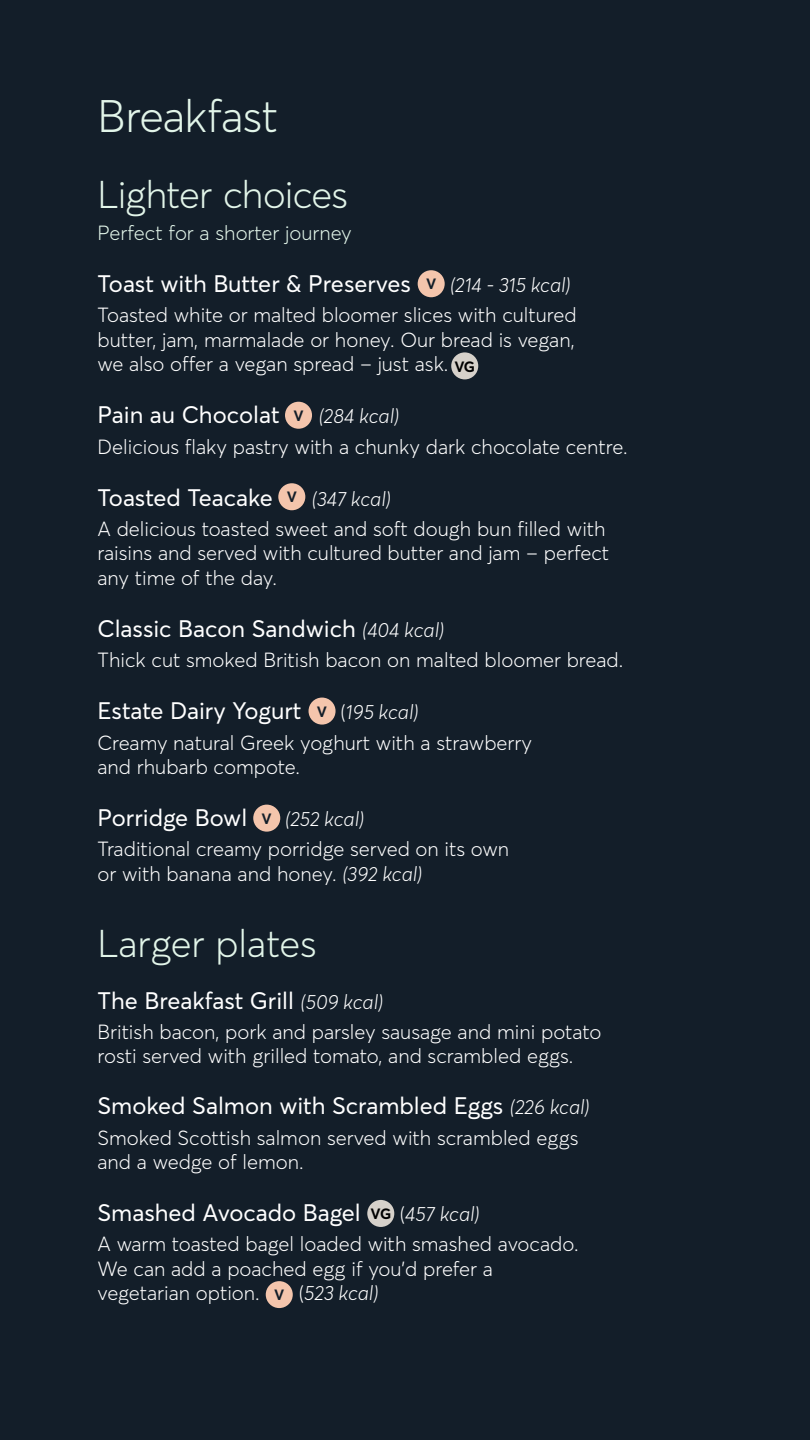
<style>
.page{position:relative;width:810px;height:1440px;background:#131e29}
.page>*{position:absolute;margin:0;border:0;box-sizing:border-box;transform-origin:0 0}
.t1{font:300 45px "Averta";letter-spacing:-.015em;color:#e2f5e9}
.t2{font:300 38.25px "Averta";letter-spacing:-.02em;color:#e2f5e9}
.t3{font:300 38.25px "Averta";color:#e2f5e9}
.t4{font:23.62px "Averta";color:#fff}
.t5{font:300 20.25px/24.3px "Averta";color:#fff}
.t6{font:italic 300 20.25px "Averta";color:#fff}
.t7{font:300 20.25px "Averta";color:#e2f5e9}
.t8{font:700 14.77px "Averta";color:#131e29}
.t9{font:700 14.77px "Averta";color:#000}
.s1{font-weight:300;font-style:italic;font-size:20.25px}
.s2{font-style:italic}
.s3{font-style:normal}
</style>
<div class="page">
<div style="left:367px;top:1200px;width:27px;height:27px;background:#d6d1ca;border-radius:50%"></div>
<div style="left:266px;top:1281px;width:27px;height:27px;background:#f4c5ac;border-radius:50%"></div>
<div style="left:418px;top:270px;width:27px;height:27px;background:#f4c5ac;border-radius:50%"></div>
<div style="left:285px;top:402px;width:27px;height:27px;background:#f4c5ac;border-radius:50%"></div>
<div style="left:278px;top:483px;width:27px;height:27px;background:#f4c5ac;border-radius:50%"></div>
<div style="left:309px;top:698px;width:27px;height:27px;background:#f4c5ac;border-radius:50%"></div>
<div style="left:253px;top:805px;width:27px;height:27px;background:#f4c5ac;border-radius:50%"></div>
<div style="left:451px;top:352px;width:27px;height:27px;background:#d6d1ca;border-radius:50%"></div>
<h1 class="t1" style="left:98px;top:88px;width:182px">Breakfast</h1>
<h2 class="t2" style="left:98px;top:171px;width:252px">Lighter choices</h2>
<p class="t7" style="left:98px;top:220px;width:256px">Perfect for a shorter journey</p>
<p class="t4" style="left:98px;top:269px;width:315px">Toast with Butter &amp; Preserves</p>
<p class="t6" style="left:450px;top:272px;width:122px">(214 - 315 kcal)</p>
<p class="t5" style="left:97px;top:303px;width:481px;text-align:justify">Toasted white or malted bloomer slices with cultured butter, jam, marmalade or honey. Our bread is vegan, we also offer a vegan spread – just ask.</p>
<p class="t4" style="left:98px;top:400px;width:184px">Pain au Chocolat</p>
<p class="t6" style="left:319px;top:404px;width:82px">(284 kcal)</p>
<p class="t5" style="left:98px;top:434px;width:532px">Delicious flaky pastry with a chunky dark chocolate centre.</p>
<p class="t4" style="left:98px;top:483px;width:177px">Toasted Teacake</p>
<p class="t6" style="left:312px;top:486px;width:81px">(347 kcal)</p>
<p class="t5" style="left:97px;top:517px;width:513px">A delicious toasted sweet and soft dough bun filled with raisins and served with cultured butter and jam – perfect any time of the day.</p>
<p class="t4" style="left:98px;top:614px;width:348px">Classic Bacon Sandwich <span class="s1">(404 kcal)</span></p>
<p class="t5" style="left:97px;top:648px;width:527px">Thick cut smoked British bacon on malted bloomer bread.</p>
<p class="t4" style="left:98px;top:696px;width:205px">Estate Dairy Yogurt</p>
<p class="t8" style="left:426px;top:275px;width:12px">V</p>
<p class="t9" style="left:454px;top:357px;width:22px">VG</p>
<p class="t8" style="left:293px;top:406px;width:12px">V</p>
<p class="t8" style="left:287px;top:488px;width:12px">V</p>
<p class="t5" style="left:97px;top:697px;width:436px;line-height:30.3px;text-indent:243px">(<span class="s2">195 kcal)<br></span>Creamy natural Greek yoghurt with a strawberry</p>
<p class="t5" style="left:97px;top:755px;width:204px">and rhubarb compote.</p>
<p class="t4" style="left:98px;top:803px;width:151px">Porridge Bowl</p>
<p class="t6" style="left:285px;top:806px;width:81px">(252 kcal)</p>
<p class="t5" style="left:98px;top:837px;width:413px">Traditional creamy porridge served on its own or with banana and honey. <span class="s2">(392 kcal)</span></p>
<p class="t8" style="left:317px;top:702px;width:12px">V</p>
<p class="t8" style="left:262px;top:809px;width:12px">V</p>
<h2 class="t3" style="left:98px;top:919px;width:221px">Larger plates</h2>
<p class="t4" style="left:98px;top:986px;width:287px">The Breakfast Grill <span class="s1">(509 kcal)</span></p>
<p class="t5" style="left:98px;top:1020px;width:505px">British bacon, pork and parsley sausage and mini potato rosti served with grilled tomato, and scrambled eggs.</p>
<p class="t4" style="left:98px;top:1091px;width:494px">Smoked Salmon with Scrambled Eggs <span class="s1">(226 kcal)</span></p>
<p class="t5" style="left:97px;top:1125px;width:482px">Smoked Scottish salmon served with scrambled eggs and a wedge of lemon.</p>
<p class="t4" style="left:98px;top:1198px;width:265px">Smashed Avocado Bagel</p>
<p class="t5" style="left:97px;top:1199px;width:483px;line-height:30.3px;text-indent:302px">(<span class="s2">457 kcal)<br></span>A warm toasted bagel loaded with smashed avocado.</p>
<p class="t5" style="left:97px;top:1256px;width:397px">We can add a poached egg if you’d prefer a vegetarian option.</p>
<p class="t9" style="left:370px;top:1205px;width:22px">VG</p>
<p class="t6" style="left:299px;top:1280px;width:81px"><span class="s3">(</span>523 kcal)</p>
<p class="t8" style="left:274px;top:1286px;width:12px">V</p>
</div>
